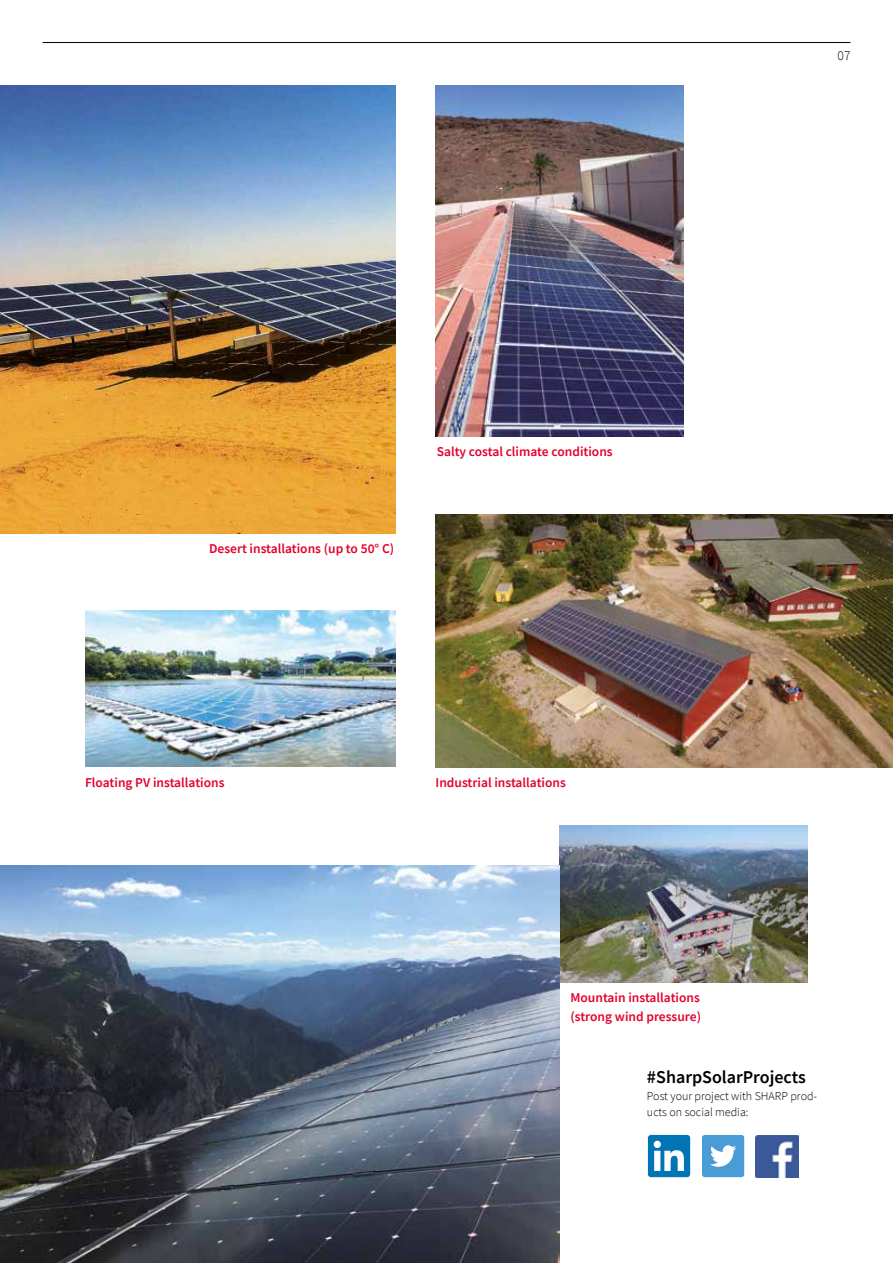
<style>
.page{position:relative;width:893px;height:1263px;background:#fff}
.page>*{position:absolute;margin:0;border:0;box-sizing:border-box;transform-origin:0 0}
.t1{font:600 18px "Source Sans Pro";color:#000}
.t2{font:600 13.5px/19.5px "Source Sans Pro";color:#e4002c}
.t3{font:300 13.5px "Source Sans Pro";color:#000}
.t4{font:300 12px/16.5px "Source Sans Pro";color:#000}
</style>
<div class="page">
<div style="left:648px;top:1135px;width:42px;height:42px;background:#0075b3;border-radius:3px"></div>
<svg style="left:654px;top:1141px;width:30px;height:30px"></svg>
<svg style="left:702px;top:1135px;width:42px;height:42px"></svg>
<img style="left:756px;top:1136px;width:42px;height:42px">
<img style="left:560px;top:825px;width:248px;height:157px">
<img style="left:0;top:865px;width:560px;height:398px">
<img style="left:436px;top:514px;width:457px;height:254px">
<img style="left:85px;top:611px;width:310px;height:156px">
<img style="left:436px;top:85px;width:248px;height:351px">
<img style="left:0;top:85px;width:395px;height:449px">
<hr style="left:43px;top:42px;width:807px;height:1px;background:#000">
<p class="t3" style="left:837px;top:47px;width:14px">07</p>
<p class="t2" style="left:209px;top:539px;width:187px">Desert installations (up to 50° C)</p>
<p class="t2" style="left:437px;top:441px;width:177px">Salty costal climate conditions</p>
<p class="t2" style="left:85px;top:773px;width:141px">Floating PV installations</p>
<p class="t2" style="left:436px;top:773px;width:132px">Industrial installations</p>
<p class="t2" style="left:570px;top:987px;width:132px">Mountain installations (strong wind pressure)</p>
<h1 class="t1" style="left:647px;top:1065px;width:160px">#SharpSolarProjects</h1>
<p class="t4" style="left:647px;top:1087px;width:172px">Post your project with SHARP prod&shy;ucts on social media:</p>
</div>
